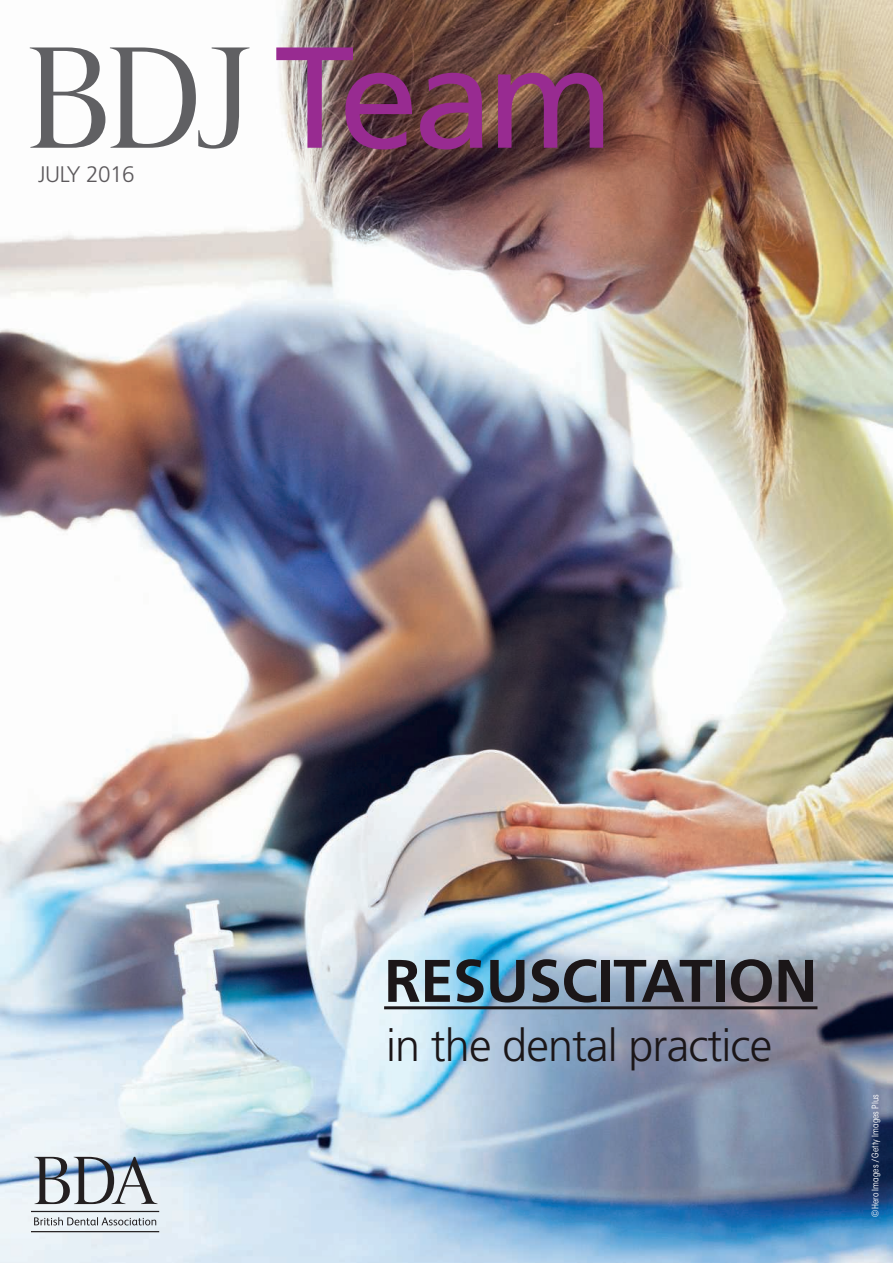
<style>
.page{position:relative;width:893px;height:1263px;background:#fff}
.page>*{position:absolute;margin:0;border:0;box-sizing:border-box;transform-origin:0 0}
.t1{font:700 60px "Frutiger LT Std";letter-spacing:-.01em;color:#1b1618}
.t2{font:300 45px "Frutiger LT Std";letter-spacing:-.02em;color:#1b1618}
.t3{font:300 22.5px "Frutiger LT Std";letter-spacing:-.02em;color:#5c595c}
.t4{font:condensed 9px "ITC Avant Garde Std";letter-spacing:.01em;color:#fff}
</style>
<div class="page">
<img style="left:0;top:0;width:893px;height:1263px">
<svg style="left:34px;top:1157px;width:124px;height:47px;background:#9ca6b1"></svg>
<hr style="left:31px;top:1211px;width:128px;height:1px;background:#231f20">
<hr style="left:31px;top:1231px;width:128px;height:1px;background:#231f20">
<svg style="left:34px;top:1217px;width:122px;height:8px"></svg>
<svg style="left:276px;top:47px;width:136px;height:102px;background:#8f5c7d"></svg>
<svg style="left:420px;top:73px;width:62px;height:76px;background:#813568"></svg>
<svg style="left:498px;top:73px;width:105px;height:75px;background:#75325f"></svg>
<svg style="left:30px;top:47px;width:220px;height:102px"></svg>
<hr style="left:384px;top:1006px;width:433px;height:3px;background:#1b1618">
<h3 class="t3" style="left:38px;top:162px;width:98px">JULY 2016</h3>
<h1 class="t1" style="left:384px;top:946px;width:435px">RESUSCITATION</h1>
<h2 class="t2" style="left:386px;top:1020px;width:388px">in the dental practice</h2>
<p class="t4" style="left:870px;top:1216px;width:124px;rotate:-90deg">©Hero Images / Getty Images Plus</p>
</div>
